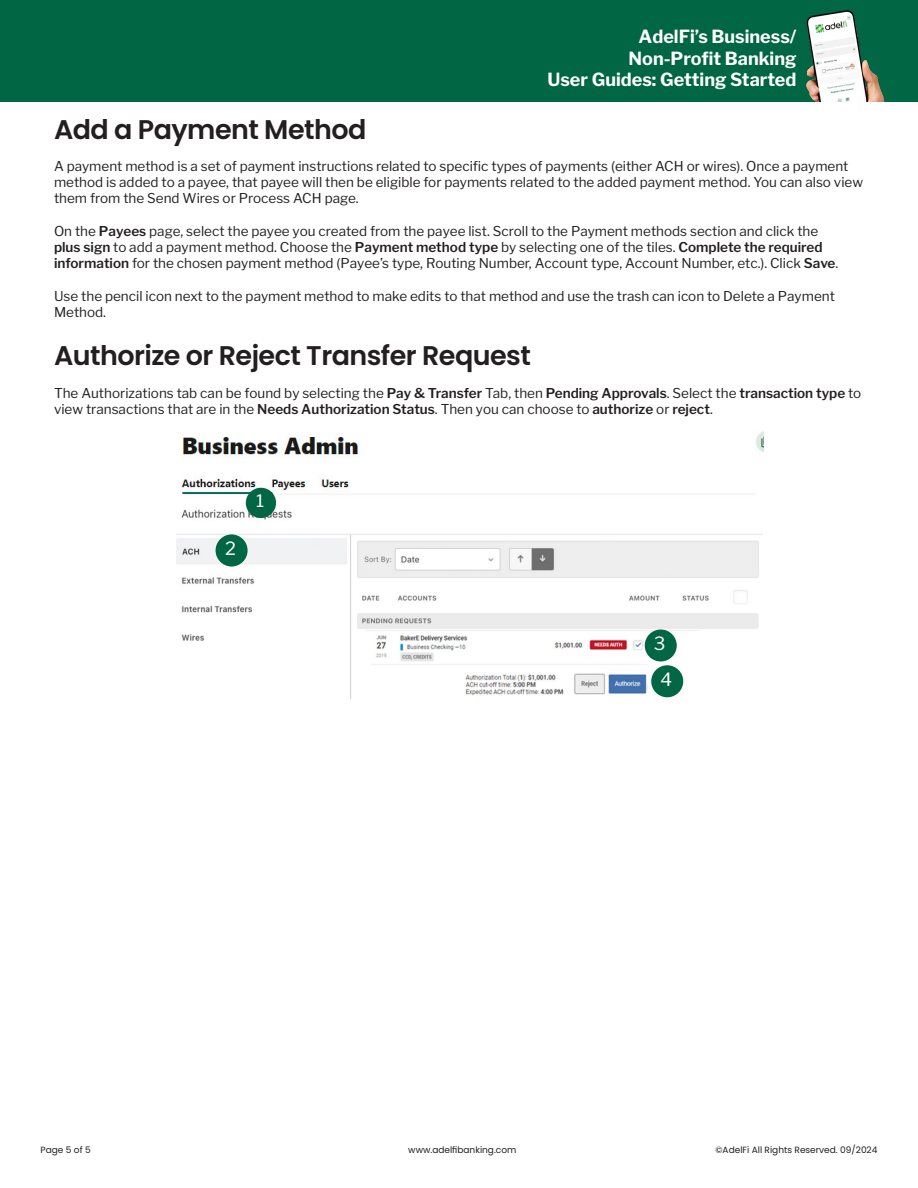
<style>
.page{position:relative;width:918px;height:1188px;background:#fff}
.page>*{position:absolute;margin:0;border:0;box-sizing:border-box;transform-origin:0 0}
.t1{font:600 27px "Poppins";letter-spacing:-.02em;color:#231f20}
.t2{font:18.15px "Libre Franklin";color:#fff}
.t3{font:700 18px/21.6px "Libre Franklin";color:#fff;text-align:right}
.t4{font:17.1px "Libre Franklin";color:#fff}
.t5{font:13.8px/17.1px "Arial";color:#231f20}
.t6{font:13.5px/16.2px "Libre Franklin";color:#231f20}
.t7{font:9px "Poppins";color:#231f20}
.s1{font-weight:600}
.s2{font-weight:700}
</style>
<div class="page">
<div style="left:0;top:0;width:918px;height:101px;background:#064"></div>
<img style="left:807px;top:11px;width:77px;height:90px">
<img style="left:176px;top:492px;width:586px;height:206px">
<img style="left:181px;top:431px;width:583px;height:61px">
<div style="left:247px;top:488px;width:28px;height:29px;background:#064;border-radius:50%"></div>
<div style="left:246px;top:488px;width:30px;height:30px;border:1px solid #064;border-radius:50%"></div>
<div style="left:216px;top:535px;width:31px;height:31px;background:#064;border-radius:50%"></div>
<div style="left:216px;top:534px;width:32px;height:32px;border:2px solid #064;border-radius:50%"></div>
<div style="left:646px;top:630px;width:30px;height:31px;background:#064;border-radius:50%"></div>
<div style="left:645px;top:630px;width:32px;height:32px;border:2px solid #064;border-radius:50%"></div>
<div style="left:652px;top:666px;width:30px;height:31px;background:#064;border-radius:50%"></div>
<div style="left:651px;top:665px;width:32px;height:32px;border:2px solid #064;border-radius:50%"></div>
<hr style="left:182px;top:492px;width:78px;height:2px;background:#064">
<h3 class="t3" style="left:547px;top:26px;width:251px">AdelFi’s Business/<br>Non-Profit Banking<br>User Guides: Getting Started</h3>
<p class="t1" style="left:54px;top:113px;width:314px">Add a Payment Method</p>
<p class="t6" style="left:54px;top:158px;width:811px">A payment method is a set of payment instructions related to specific types of payments (either ACH or wires). Once a payment method is added to a payee, that payee will then be eligible for payments related to the added payment method. You can also view them from the Send Wires or Process ACH page.</p>
<p class="t6" style="left:54px;top:223px;width:786px">On the <span class="s1">Payees</span> page, select the payee you created from the payee list. Scroll to the Payment methods section and click the <span class="s1">plus sign</span> to add a payment method. Choose the <span class="s1">Payment method type</span> by selecting one of the tiles. <span class="s1">Complete the required information</span> for the chosen payment method (Payee’s type, Routing Number, Account type, Account Number, etc.). Click <span class="s1">Save</span>.</p>
<p class="t6" style="left:54px;top:288px;width:782px">Use the pencil icon next to the payment method to make edits to that method and use the trash can icon to Delete a Payment<br>Method.</p>
<p class="t1" style="left:54px;top:340px;width:478px">Authorize or Reject Transfer Request</p>
<p class="t6" style="left:54px;top:385px;width:809px">The Authorizations tab can be found by selecting the <span class="s1">Pay &amp; Transfer</span> Tab, then <span class="s1">Pending Approvals</span>. Select the <span class="s1">transaction type</span> to view transactions that are in the <span class="s1">Needs Authorization Status</span>. Then you can choose to <span class="s1">authorize</span> or <span class="s1">reject</span>.</p>
<p class="t5" style="left:176px;top:381px;width:581px"><span class="s2">type</span> to view transactions that are in the <span class="s2">Needs Authorization Status</span>. Then you can choose to <span class="s2">authorize</span> or <span class="s2">reject</span>.</p>
<p class="t2" style="left:225px;top:538px;width:12px">2</p>
<p class="t4" style="left:256px;top:491px;width:9px">1</p>
<p class="t2" style="left:654px;top:633px;width:13px">3</p>
<p class="t2" style="left:660px;top:668px;width:13px">4</p>
<p class="t7" style="left:40px;top:1145px;width:52px">Page 5 of 5</p>
<p class="t7" style="left:408px;top:1145px;width:110px">www.adelfibanking.com</p>
<p class="t7" style="left:716px;top:1145px;width:163px">©AdelFi All Rights Reserved. 09/2024</p>
</div>
